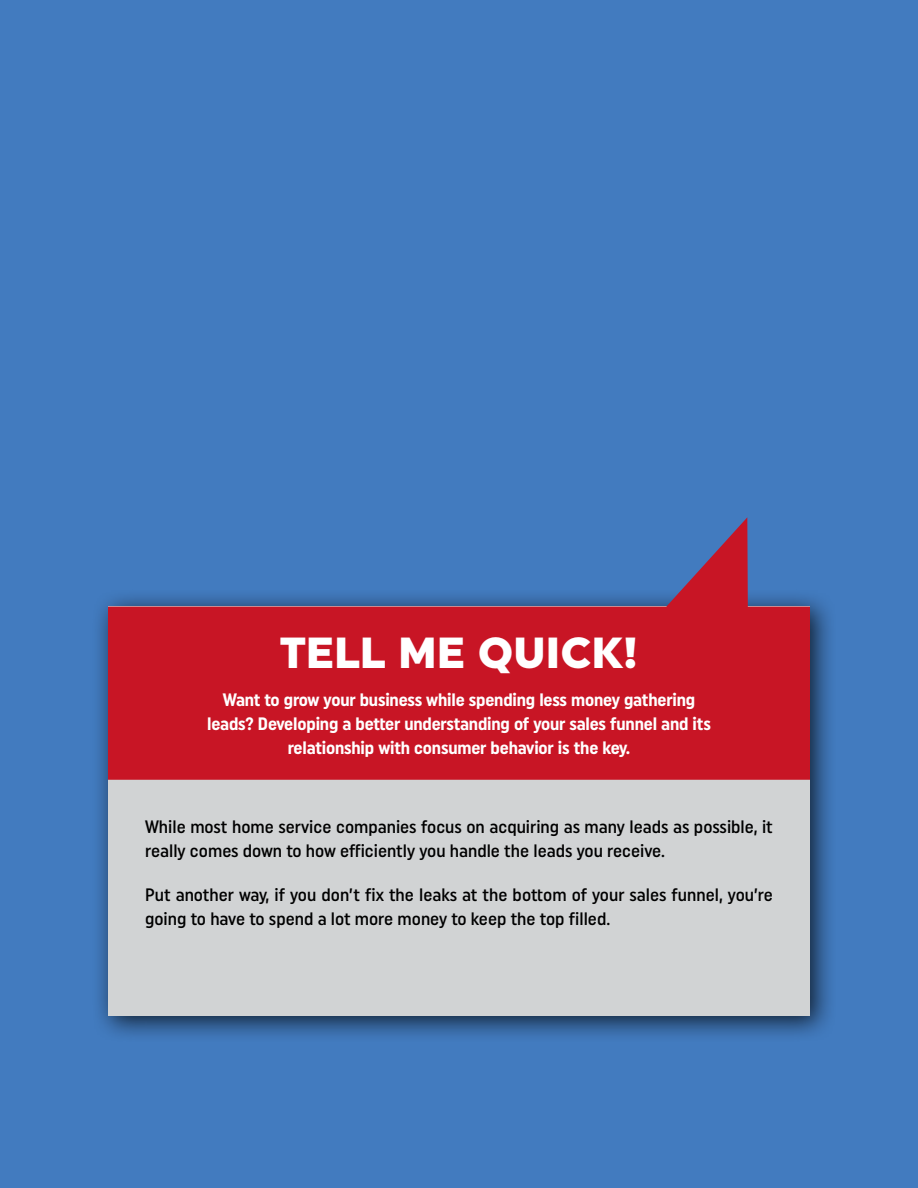
<style>
.page{position:relative;width:918px;height:1188px;background:#427bbf}
.page>*{position:absolute;margin:0;border:0;box-sizing:border-box;transform-origin:0 0}
.t1{font:900 43.5px "Uniform";color:#fff}
.t2{font:500 18px/24px "Uniform Condensed";color:#000}
.t3{font:700 18px/24px "Uniform Condensed";letter-spacing:-.01em;color:#fff;text-align:center}
</style>
<div class="page">
<div style="left:91px;top:589px;width:747px;height:454px;background:#000;opacity:.75"></div>
<div style="left:109px;top:607px;width:701px;height:409px;background:#d1d3d4"></div>
<svg style="left:108px;top:517px;width:702px;height:263px;fill:#c81525"></svg>
<h1 class="t1" style="left:280px;top:626px;width:359px">TELL ME QUICK!</h1>
<p class="t3" style="left:207px;top:688px;width:505px">Want to grow your business while spending less money gathering leads? Developing a better understanding of your sales funnel and its relationship with consumer behavior is the key.</p>
<p class="t2" style="left:145px;top:814px;width:629px">While most home service companies focus on acquiring as many leads as possible, it really comes down to how efficiently you handle the leads you receive.</p>
<p class="t2" style="left:145px;top:882px;width:629px">Put another way, if you don’t fix the leaks at the bottom of your sales funnel, you’re going to have to spend a lot more money to keep the top filled.</p>
</div>
